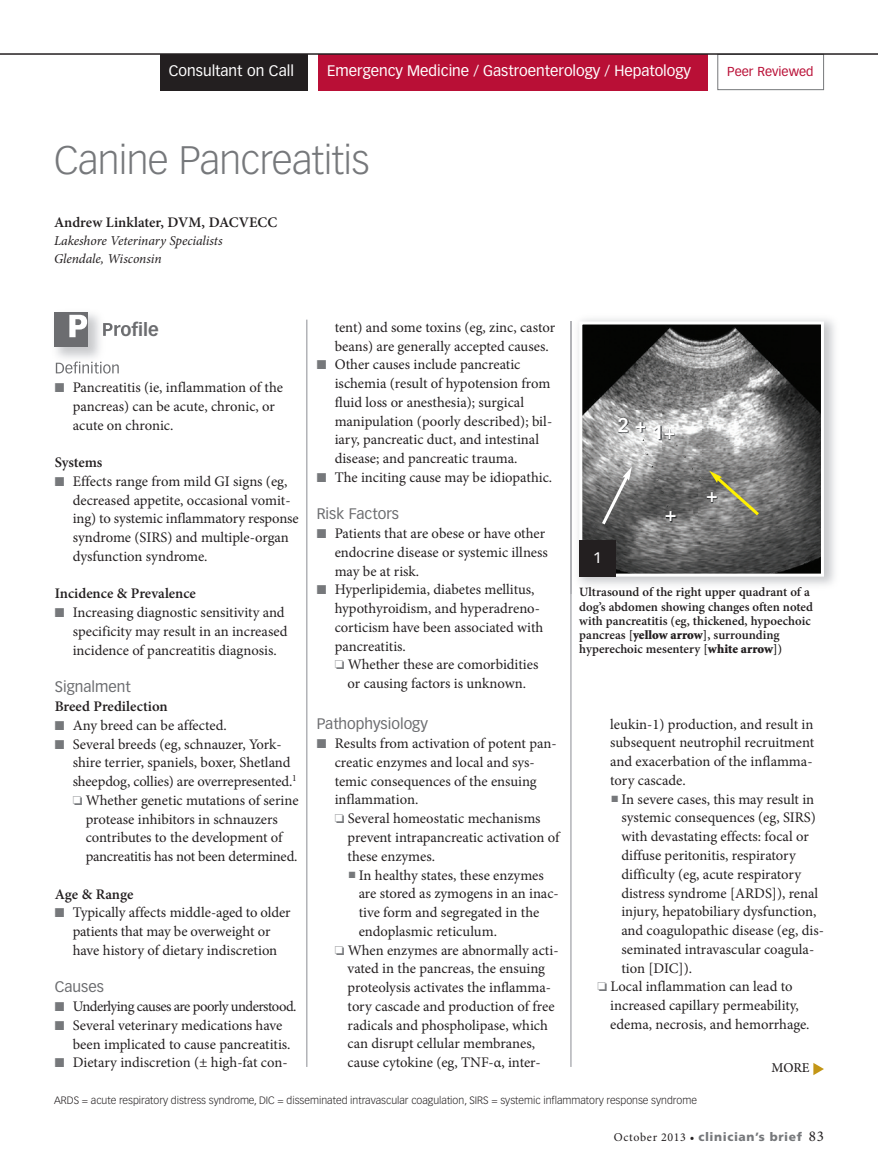
<style>
.page{position:relative;width:878px;height:1175px;background:#fff}
.page>*{position:absolute;margin:0;border:0;box-sizing:border-box;transform-origin:0 0}
.t1{font:300 39px "Vectora LT Std";letter-spacing:-.015em;color:#76787b}
.t2{font:700 19.5px "Vectora LT Std";color:#fff}
.t3{font:700 18px "Vectora LT Std";color:#6c6d70}
.t4{font:15px "Vectora LT Std";color:#fff}
.t5{font:15px "Vectora LT Std";color:#6c6d70}
.t6{font:14.7px/18.8px "Minion Pro";color:#231f20}
.t7{font:600 14.7px "Minion Pro";color:#231f20}
.t8{font:14.7px "Minion Pro";letter-spacing:-.04em;color:#231f20}
.t9{font:italic 13.5px/18px "Minion Pro";letter-spacing:-.005em;color:#231f20}
.t10{font:500 13.5px "Minion Pro";color:#231f20}
.t11{font:600 12.75px/14.2px "Minion Pro";color:#231f20}
.t12{font:12.75px "Vectora LT Std";color:#b90f36}
.t13{font:900 12px "Frutiger";letter-spacing:.05em;color:#76787b}
.t14{font:300 10.5px "Vectora LT Std";color:#231f20}
.s1{color:#76787b}
.s2{font-family:"Minion";font-weight:900}
.s3{font-family:"Minion Pro";font-weight:400;color:#231f20}
.s4{font-family:"Minion Pro";font-weight:400;font-size:15px;color:#231f20}
</style>
<div class="page">
<hr style="left:306px;top:320px;width:1px;height:747px;background:#b2b3b7">
<hr style="left:570px;top:321px;width:1px;height:746px;background:#b2b3b7">
<div style="left:717px;top:54px;width:107px;height:36px;border:1px solid #76787b"></div>
<div style="left:160px;top:54px;width:148px;height:36px;background:#231f20"></div>
<div style="left:318px;top:54px;width:389px;height:36px;background:#b90f36"></div>
<hr style="left:0;top:53px;width:878px;height:2px;background:#231f20">
<img style="left:55px;top:314px;width:64px;height:60px">
<img style="left:103px;top:322px;width:18px;height:14px">
<img style="left:56px;top:361px;width:63px;height:12px">
<div style="left:54px;top:312px;width:34px;height:35px;background:#6c6d70"></div>
<svg style="left:69px;top:315px;width:18px;height:22px"></svg>
<img style="left:571px;top:318px;width:264px;height:276px">
<img style="left:583px;top:325px;width:237px;height:247px">
<div style="left:579px;top:321px;width:245px;height:255px;border:3px solid #fff"></div>
<img style="left:699px;top:480px;width:34px;height:44px">
<img style="left:657px;top:500px;width:35px;height:43px">
<img style="left:608px;top:411px;width:53px;height:6px">
<img style="left:608px;top:417px;width:37px;height:37px">
<img style="left:645px;top:417px;width:56px;height:44px">
<svg style="left:599px;top:467px;width:32px;height:61px;background:#7f7f7f"></svg>
<svg style="left:709px;top:471px;width:53px;height:47px;background:#8b8a76"></svg>
<svg style="left:813px;top:1063px;width:11px;height:12px"></svg>
<div style="left:579px;top:540px;width:36px;height:36px;background:#231f20"></div>
<p class="t4" style="left:169px;top:65px;width:127px">Consultant on Call</p>
<p class="t4" style="left:327px;top:65px;width:365px">Emergency Medicine / Gastroenterology / Hepatology</p>
<p class="t12" style="left:727px;top:66px;width:88px">Peer reviewed</p>
<h1 class="t1" style="left:54px;top:144px;width:317px">Canine Pancreatitis</h1>
<p class="t7" style="left:54px;top:216px;width:225px">Andrew Linklater, DVM, DACVECC</p>
<p class="t9" style="left:54px;top:232px;width:170px">Lakeshore Veterinary Specialists<br>Glendale, Wisconsin</p>
<p class="t6" style="left:334px;top:319px;width:222px">tent) and some toxins (eg, zinc, castor beans) are generally accepted causes.</p>
<p class="t6" style="left:335px;top:356px;width:219px;text-indent:-18px"><span class="s1">■</span> Other causes include pancreatic ischemia (result of hypotension from fluid loss or anesthesia); surgical manipulation (poorly described); bil&shy;iary, pancreatic duct, and intestinal disease; and pancreatic trauma.</p>
<p class="t6" style="left:316px;top:469px;width:237px"><span class="s1">■</span> The inciting cause may be idiopathic.</p>
<p class="t5" style="left:316px;top:507px;width:84px">risk Factors</p>
<p class="t6" style="left:335px;top:525px;width:215px;text-indent:-18px"><span class="s1">■</span> Patients that are obese or have other endocrine disease or systemic illness may be at risk.</p>
<p class="t6" style="left:316px;top:581px;width:219px"><span class="s1">■</span> Hyperlipidemia, diabetes mellitus,</p>
<p class="t6" style="left:335px;top:600px;width:207px">hypothyroidism, and hyperadreno-</p>
<p class="t6" style="left:335px;top:619px;width:210px">corticism have been associated with</p>
<p class="t6" style="left:335px;top:638px;width:73px">pancreatitis.</p>
<p class="t6" style="left:334px;top:656px;width:205px"><span class="s1">❏</span> Whether these are comorbidities</p>
<p class="t6" style="left:347px;top:675px;width:180px">or causing factors is unknown.</p>
<p class="t5" style="left:316px;top:717px;width:113px">Pathophysiology</p>
<p class="t6" style="left:334px;top:735px;width:223px;text-indent:-18px"><span class="s1">■</span> Results from activation of potent pan&shy;creatic enzymes and local and sys&shy;temic consequences of the ensuing inflammation.<br><span class="s1">❏</span> Several homeostatic mechanisms</p>
<p class="t6" style="left:347px;top:829px;width:213px">prevent intrapancreatic activation of these enzymes.</p>
<p class="t6" style="left:349px;top:866px;width:196px"><span class="s1">■</span> In healthy states, these enzymes</p>
<p class="t6" style="left:358px;top:885px;width:201px">are stored as zymogens in an inac-</p>
<p class="t6" style="left:358px;top:904px;width:182px">tive form and segregated in the</p>
<p class="t6" style="left:358px;top:923px;width:140px">endoplasmic reticulum.</p>
<p class="t6" style="left:334px;top:941px;width:225px"><span class="s1">❏</span> When enzymes are abnormally acti-</p>
<p class="t6" style="left:347px;top:960px;width:199px">vated in the pancreas, the ensuing</p>
<p class="t6" style="left:347px;top:979px;width:205px">proteolysis activates the inflamma-</p>
<p class="t6" style="left:347px;top:998px;width:208px">tory cascade and production of free</p>
<p class="t6" style="left:347px;top:1016px;width:202px">radicals and phospholipase, which</p>
<p class="t6" style="left:347px;top:1035px;width:189px">can disrupt cellular membranes,</p>
<p class="t6" style="left:347px;top:1054px;width:194px">cause cytokine (eg, TNF-α, inter-</p>
<p class="t3" style="left:102px;top:322px;width:58px">Profile</p>
<p class="t6" style="left:73px;top:379px;width:212px;text-indent:-18px"><span class="s1">■</span> Pancreatitis (ie, inflammation of the pancreas) can be acute, chronic, or acute on chronic.</p>
<p class="t7" style="left:55px;top:457px;width:49px">Systems</p>
<p class="t6" style="left:73px;top:473px;width:227px;text-indent:-18px"><span class="s1">■</span> Effects range from mild GI signs (eg, decreased appetite, occasional vomit&shy;ing) to systemic inflammatory response syndrome (SIRS) and multiple-organ dysfunction syndrome.</p>
<p class="t7" style="left:55px;top:588px;width:143px">Incidence &amp; Prevalence</p>
<p class="t6" style="left:73px;top:604px;width:216px;text-indent:-18px"><span class="s1">■</span> Increasing diagnostic sensitivity and specificity may result in an increased incidence of pancreatitis diagnosis.</p>
<p class="t5" style="left:55px;top:680px;width:77px">signalment</p>
<p class="t7" style="left:55px;top:701px;width:114px">Breed Predilection</p>
<p class="t6" style="left:55px;top:717px;width:173px"><span class="s1">■</span> Any breed can be affected.</p>
<p class="t6" style="left:55px;top:735px;width:228px"><span class="s1">■</span> Several breeds (eg, schnauzer, York-</p>
<p class="t6" style="left:73px;top:754px;width:219px">shire terrier, spaniels, boxer, Shetland</p>
<p class="t6" style="left:73px;top:773px;width:225px">sheepdog, collies) are overrepresented.<sup>1</sup></p>
<p class="t6" style="left:73px;top:792px;width:227px"><span class="s1">❏</span> Whether genetic mutations of serine</p>
<p class="t6" style="left:86px;top:810px;width:193px">protease inhibitors in schnauzers</p>
<p class="t6" style="left:86px;top:829px;width:198px">contributes to the development of</p>
<p class="t6" style="left:86px;top:848px;width:213px">pancreatitis has not been determined.</p>
<p class="t7" style="left:55px;top:888px;width:80px">Age &amp; Range</p>
<p class="t6" style="left:55px;top:904px;width:237px;text-align:center"><span class="s1">■</span> Typically affects middle-aged to older patients that may be overweight or<br>have history of dietary indiscretion</p>
<p class="t5" style="left:55px;top:980px;width:51px">Causes</p>
<p class="t8" style="left:55px;top:1000px;width:243px"><span class="s1">■</span> Underlying causes are poorly understood.</p>
<p class="t6" style="left:73px;top:1017px;width:219px;text-indent:-18px"><span class="s1">■</span> Several veterinary medications have been implicated to cause pancreatitis.</p>
<p class="t6" style="left:55px;top:1054px;width:234px"><span class="s1">■</span> Dietary indiscretion (± high-fat con-</p>
<h2 class="t2" style="left:617px;top:420px;width:59px">2+1+</h2>
<h2 class="t2" style="left:706px;top:486px;width:13px">+</h2>
<h2 class="t2" style="left:664px;top:506px;width:13px">+</h2>
<p class="t4" style="left:593px;top:551px;width:10px">1</p>
<p class="t11" style="left:579px;top:586px;width:235px">Ultrasound of the right upper quadrant of a dog’s abdomen showing changes often noted with pancreatitis (eg, thickened, hypoechoic pancreas [<span class="s2">yellow arrow</span>], surrounding hyperechoic mesentery [<span class="s2">white arrow</span>])</p>
<p class="t6" style="left:610px;top:716px;width:205px;text-align:justify">leukin-1) production, and result in subsequent neutrophil recruitment and exacerbation of the inflamma&shy;tory cascade.</p>
<p class="t6" style="left:611px;top:791px;width:204px"><span class="s1">■</span> In severe cases, this may result in</p>
<p class="t6" style="left:621px;top:809px;width:196px">systemic consequences (eg, SIRS)</p>
<p class="t6" style="left:621px;top:828px;width:189px">with devastating effects: focal or</p>
<p class="t6" style="left:621px;top:847px;width:176px">diffuse peritonitis, respiratory</p>
<p class="t6" style="left:621px;top:866px;width:181px">difficulty (eg, acute respiratory</p>
<p class="t6" style="left:621px;top:884px;width:198px">distress syndrome [ARDS]), renal</p>
<p class="t6" style="left:621px;top:903px;width:197px">injury, hepatobiliary dysfunction,</p>
<p class="t6" style="left:621px;top:922px;width:204px">and coagulopathic disease (eg, dis-</p>
<p class="t6" style="left:621px;top:941px;width:194px">seminated intravascular coagula-</p>
<p class="t6" style="left:621px;top:959px;width:72px">tion [DIC]).</p>
<p class="t6" style="left:597px;top:978px;width:197px"><span class="s1">❏</span> Local inflammation can lead to</p>
<p class="t6" style="left:610px;top:997px;width:190px">increased capillary permeability,</p>
<p class="t6" style="left:610px;top:1016px;width:201px">edema, necrosis, and hemorrhage.</p>
<p class="t10" style="left:771px;top:1062px;width:40px">MORE</p>
<p class="t14" style="left:54px;top:1095px;width:644px">ARDS = acute respiratory distress syndrome, DIC = disseminated intravascular coagulation, SIRS = systemic inflammatory response syndrome</p>
<p class="t13" style="left:614px;top:1131px;width:211px"><span class="s3">October 2013 •</span> clinician’s brief <span class="s4">83</span></p>
</div>
